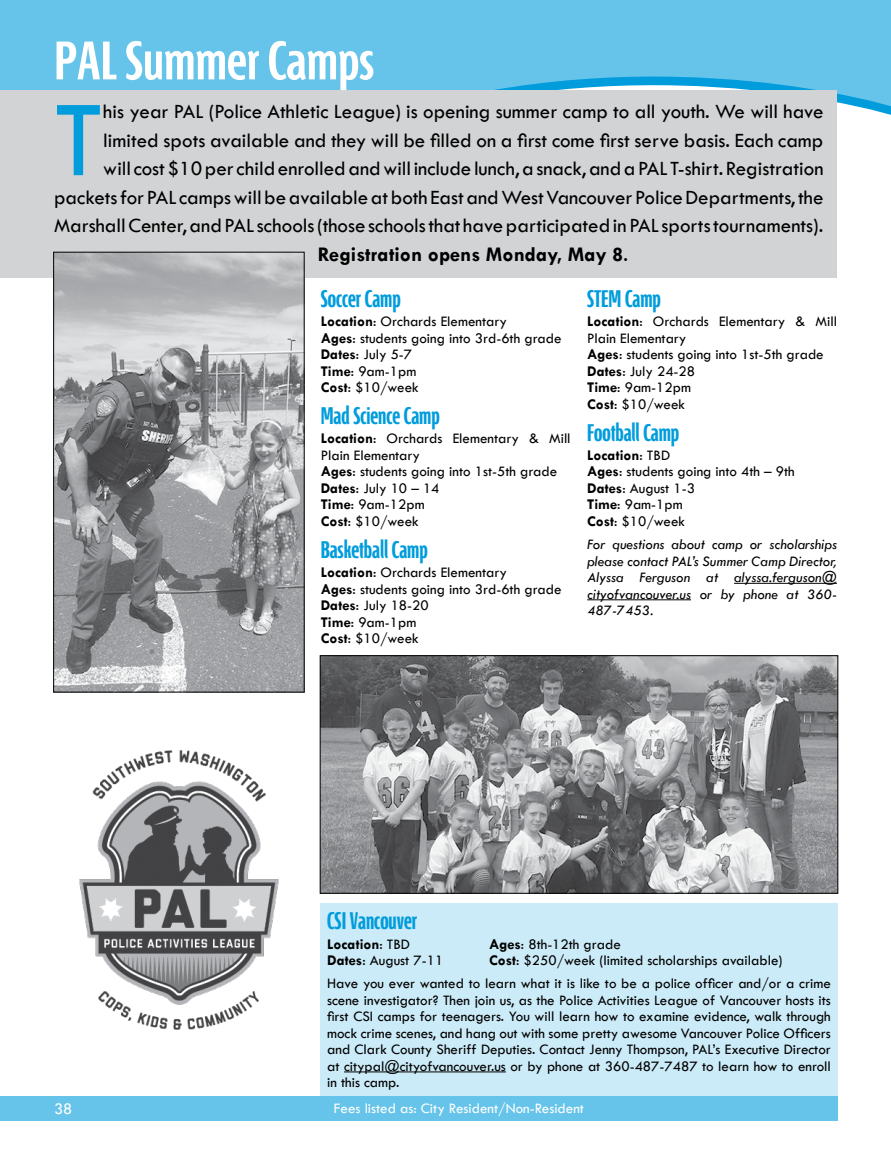
<style>
.page{position:relative;width:891px;height:1161px;background:#fff}
.page>*{position:absolute;margin:0;border:0;box-sizing:border-box;transform-origin:0 0}
.t1{font:112.65px "Tw Cen";color:#009cdc}
.t2{font:600 54px "Fontana ND Gg";color:#fff}
.t3{font:600 24px "Fontana ND Ll";color:#009cdc}
.t4{font:21px "Tw Cen";color:#000}
.t5{font:700 21px "Tw Cen";color:#000}
.t6{font:16.5px "Tw Cen";color:#fff}
.t7{font:15px/16.5px "Tw Cen";color:#000}
.t8{font:italic 15px/16.5px "Tw Cen";color:#000;text-align:justify}
.t9{font:15px "Tw Cen";color:#fff}
.t10{font:700 15px "Tw Cen";color:#000}
.s1{font-weight:400}
.s2{font-weight:700}
</style>
<div class="page">
<div style="left:0;top:0;width:890px;height:115px;background:#66c4ea"></div>
<svg style="left:890px;top:0;width:1px;height:115px"></svg>
<div style="left:0;top:90px;width:837px;height:188px;background:#d1d3d4"></div>
<hr style="left:734px;top:583px;width:103px;height:1px;background:#000">
<hr style="left:587px;top:599px;width:104px;height:1px;background:#000">
<div style="left:320px;top:903px;width:518px;height:203px;background:#ccebf8"></div>
<hr style="left:344px;top:1071px;width:162px;height:1px;background:#000">
<img style="left:322px;top:657px;width:514px;height:235px">
<div style="left:320px;top:655px;width:518px;height:239px;border:1px solid #000"></div>
<img style="left:55px;top:254px;width:248px;height:436px">
<div style="left:53px;top:252px;width:252px;height:440px;border:1px solid #000"></div>
<img style="left:80px;top:751px;width:198px;height:278px">
<div style="left:0;top:1096px;width:838px;height:24px;background:#66c4ea"></div>
<h2 class="t2" style="left:54px;top:35px;width:322px">PAL Summer Camps</h2>
<h1 class="t1" style="left:54px;top:72px;width:51px">T</h1>
<h3 class="t4" style="left:103px;top:99px;width:722px">his year PAL (Police Athletic League) is opening summer camp to all youth. We will have</h3>
<h3 class="t4" style="left:103px;top:127px;width:722px">limited spots available and they will be filled on a first come first serve basis. Each camp</h3>
<h3 class="t4" style="left:103px;top:156px;width:722px">will cost $10 per child enrolled and will include lunch, a snack, and a PAL T-shirt. Registration</h3>
<h3 class="t4" style="left:54px;top:184px;width:771px">packets for PAL camps will be available at both East and West Vancouver Police Departments, the</h3>
<h3 class="t4" style="left:54px;top:213px;width:771px">Marshall Center, and PAL schools (those schools that have participated in PAL sports tournaments).</h3>
<h3 class="t5" style="left:318px;top:241px;width:312px">Registration opens Monday, May 8<span class="s1">.</span></h3>
<h3 class="t3" style="left:321px;top:287px;width:82px">Soccer Camp</h3>
<p class="t7" style="left:321px;top:313px;width:242px"><span class="s2">Location</span>: Orchards Elementary<br><span class="s2">Ages</span>: students going into 3rd-6th grade<br><span class="s2">Dates</span>: July 5-7<br><span class="s2">Time</span>: 9am-1pm<br><span class="s2">Cost</span>: $10/week</p>
<h3 class="t3" style="left:321px;top:405px;width:121px">Mad Science Camp</h3>
<p class="t7" style="left:321px;top:430px;width:251px"><span class="s2">Location</span>: Orchards Elementary &amp; Mill<br>Plain Elementary<br><span class="s2">Ages</span>: students going into 1st-5th grade<br><span class="s2">Dates</span>: July 10 – 14<br><span class="s2">Time</span>: 9am-12pm<br><span class="s2">Cost</span>: $10/week</p>
<h3 class="t3" style="left:321px;top:538px;width:108px">Basketball Camp</h3>
<p class="t7" style="left:321px;top:564px;width:242px"><span class="s2">Location</span>: Orchards Elementary<br><span class="s2">Ages</span>: students going into 3rd-6th grade<br><span class="s2">Dates</span>: July 18-20<br><span class="s2">Time</span>: 9am-1pm<br><span class="s2">Cost</span>: $10/week</p>
<h3 class="t3" style="left:587px;top:287px;width:75px">STEM Camp</h3>
<p class="t7" style="left:587px;top:313px;width:251px"><span class="s2">Location</span>: Orchards Elementary &amp; Mill<br>Plain Elementary<br><span class="s2">Ages</span>: students going into 1st-5th grade<br><span class="s2">Dates</span>: July 24-28<br><span class="s2">Time</span>: 9am-12pm<br><span class="s2">Cost</span>: $10/week</p>
<h3 class="t3" style="left:587px;top:421px;width:94px">Football Camp</h3>
<p class="t7" style="left:587px;top:447px;width:209px"><span class="s2">Location</span>: TBD<br><span class="s2">Ages</span>: students going into 4th – 9th<br><span class="s2">Dates</span>: August 1-3<br><span class="s2">Time</span>: 9am-1pm<br><span class="s2">Cost</span>: $10/week</p>
<p class="t8" style="left:587px;top:536px;width:251px">For questions about camp or scholarships please contact PAL’s Summer Camp Director, Alyssa Ferguson at alyssa.ferguson@ cityofvancouver.us or by phone at 360- 487-7453.</p>
<h3 class="t3" style="left:327px;top:910px;width:92px">CSI Vancouver</h3>
<p class="t10" style="left:327px;top:935px;width:84px">Location<span class="s1">: TBD</span></p>
<p class="t7" style="left:489px;top:936px;width:133px"><span class="s2">Ages</span>: 8th-12th grade</p>
<p class="t7" style="left:327px;top:952px;width:118px"><span class="s2">Dates</span>: August 7-11</p>
<p class="t7" style="left:327px;top:949px;width:505px;line-height:23.2px;text-indent:162px"><span class="s2">Cost</span>: $250/week (limited scholarships available)<br>Have you ever wanted to learn what it is like to be a police officer and/or a crime</p>
<p class="t7" style="left:327px;top:992px;width:505px;text-align:justify">scene investigator? Then join us, as the Police Activities League of Vancouver hosts its first CSI camps for teenagers. You will learn how to examine evidence, walk through mock crime scenes, and hang out with some pretty awesome Vancouver Police Officers and Clark County Sheriff Deputies. Contact Jenny Thompson, PAL’s Executive Director at citypal@cityofvancouver.us or by phone at 360-487-7487 to learn how to enroll in this camp.</p>
<p class="t6" style="left:54px;top:1099px;width:20px">38</p>
<p class="t9" style="left:334px;top:1100px;width:252px">Fees listed as: City Resident/Non-Resident</p>
</div>
